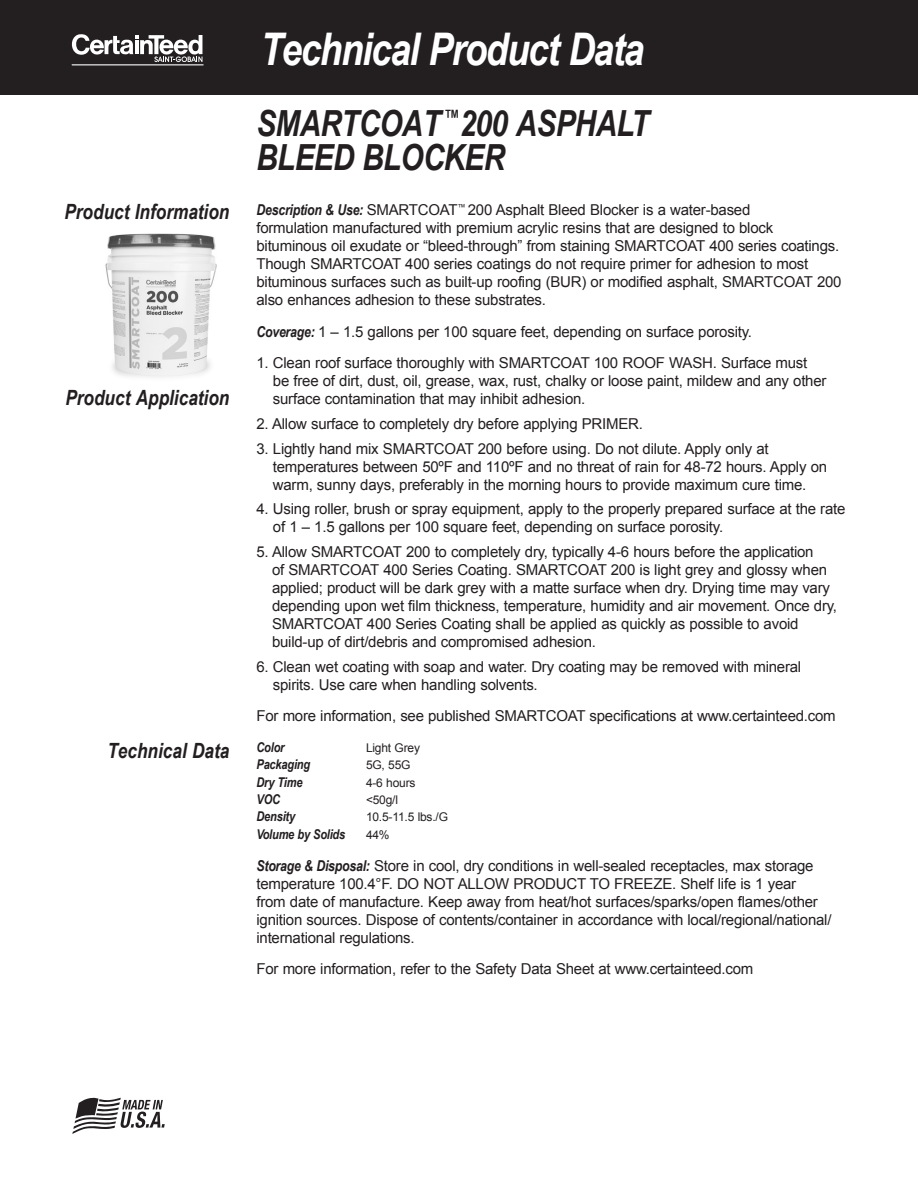
<style>
.page{position:relative;width:918px;height:1188px;background:#fff}
.page>*{position:absolute;margin:0;border:0;box-sizing:border-box;transform-origin:0 0}
.t1{font:italic 700 45px "Arial Narrow";letter-spacing:-.03em;color:#fff}
.t2{font:italic 700 36px/34.5px "Arial Narrow";letter-spacing:-.015em;color:#231f20}
.t3{font:italic 700 21px "Arial Narrow";color:#231f20}
.t4{font:15px/18px "Arial";letter-spacing:-.015em;color:#231f20}
.t5{font:italic 700 13.5px "Arial Narrow";letter-spacing:-.015em;color:#231f20}
.t6{font:12px "Arial";letter-spacing:-.015em;color:#231f20}
.s1{font-family:"Arial Narrow";font-weight:700;font-style:italic}
</style>
<div class="page">
<div style="left:0;top:0;width:918px;height:95px;background:#231f20"></div>
<svg style="left:72px;top:1098px;width:93px;height:36px"></svg>
<hr style="left:72px;top:64px;width:131px;height:1px;background:#fff">
<svg style="left:72px;top:34px;width:130px;height:28px"></svg>
<img style="left:105px;top:233px;width:112px;height:144px">
<h3 class="t3" style="left:64px;top:196px;width:167px">Product Information</h3>
<h3 class="t3" style="left:65px;top:381px;width:166px">Product Application</h3>
<h3 class="t3" style="left:107px;top:735px;width:124px">Technical Data</h3>
<h1 class="t1" style="left:260px;top:15px;width:385px">Technical Product Data</h1>
<h2 class="t2" style="left:256px;top:104px;width:394px">SmartCoat <sup>™</sup>200 Asphalt<br>Bleed Blocker</h2>
<p class="t4" style="left:256px;top:201px;width:587px"><span class="s1">Description &amp; Use:</span> SMARTCOAT<sup>™</sup> 200 Asphalt Bleed Blocker is a water-based<br>formulation manufactured with premium acrylic resins that are designed to block bituminous oil exudate or “bleed-through” from staining SMARTCOAT 400 series coatings.<br>Though SMARTCOAT 400 series coatings do not require primer for adhesion to most bituminous surfaces such as built-up roofing (BUR) or modified asphalt, SMARTCOAT 200 also enhances adhesion to these substrates.</p>
<p class="t4" style="left:256px;top:323px;width:497px"><span class="s1">Coverage:</span> 1 – 1.5 gallons per 100 square feet, depending on surface porosity.</p>
<p class="t4" style="left:273px;top:354px;width:555px;text-indent:-16px">1. Clean roof surface thoroughly with SMARTCOAT 100 ROOF WASH. Surface must be free of dirt, dust, oil, grease, wax, rust, chalky or loose paint, mildew and any other surface contamination that may inhibit adhesion.</p>
<p class="t4" style="left:256px;top:415px;width:388px">2. Allow surface to completely dry before applying PRIMER.</p>
<p class="t4" style="left:273px;top:440px;width:556px;text-indent:-16px">3. Lightly hand mix SMARTCOAT 200 before using. Do not dilute. Apply only at temperatures between 50ºF and 110ºF and no threat of rain for 48-72 hours. Apply on warm, sunny days, preferably in the morning hours to provide maximum cure time.</p>
<p class="t4" style="left:273px;top:500px;width:574px;text-indent:-16px">4. Using roller, brush or spray equipment, apply to the properly prepared surface at the rate of 1 – 1.5 gallons per 100 square feet, depending on surface porosity.</p>
<p class="t4" style="left:272px;top:543px;width:567px;text-indent:-16px">5. Allow SMARTCOAT 200 to completely dry, typically 4-6 hours before the application<br>of SMARTCOAT 400 Series Coating. SMARTCOAT 200 is light grey and glossy when applied; product will be dark grey with a matte surface when dry. Drying time may vary depending upon wet film thickness, temperature, humidity and air movement. Once dry, SMARTCOAT 400 Series Coating shall be applied as quickly as possible to avoid build-up of dirt/debris and compromised adhesion.</p>
<p class="t4" style="left:273px;top:658px;width:530px;text-indent:-16px">6. Clean wet coating with soap and water. Dry coating may be removed with mineral spirits. Use care when handling solvents.</p>
<p class="t4" style="left:256px;top:707px;width:581px">For more information, see published SMARTCOAT specifications at www.certainteed.com</p>
<p class="t5" style="left:256px;top:737px;width:31px">Color</p>
<p class="t6" style="left:366px;top:740px;width:56px">Light Grey</p>
<p class="t5" style="left:256px;top:755px;width:55px">Packaging</p>
<p class="t6" style="left:366px;top:757px;width:46px">5G, 55G</p>
<p class="t5" style="left:256px;top:772px;width:48px">Dry Time</p>
<p class="t6" style="left:366px;top:775px;width:51px">4-6 hours</p>
<p class="t5" style="left:256px;top:789px;width:25px">VOC</p>
<p class="t6" style="left:366px;top:792px;width:34px">&lt;50g/l</p>
<p class="t5" style="left:256px;top:806px;width:40px">Density</p>
<p class="t6" style="left:366px;top:809px;width:84px">10.5-11.5 lbs./G</p>
<p class="t5" style="left:256px;top:824px;width:90px">Volume by Solids</p>
<p class="t6" style="left:366px;top:827px;width:25px">44%</p>
<p class="t4" style="left:256px;top:857px;width:577px"><span class="s1">Storage &amp; Disposal:</span> Store in cool, dry conditions in well-sealed receptacles, max storage temperature 100.4°F. DO NOT ALLOW PRODUCT TO FREEZE. Shelf life is 1 year<br>from date of manufacture. Keep away from heat/hot surfaces/sparks/open flames/other ignition sources. Dispose of contents/container in accordance with local/regional/national/ international regulations.</p>
<p class="t4" style="left:256px;top:960px;width:498px">For more information, refer to the Safety Data Sheet at www.certainteed.com</p>
</div>
